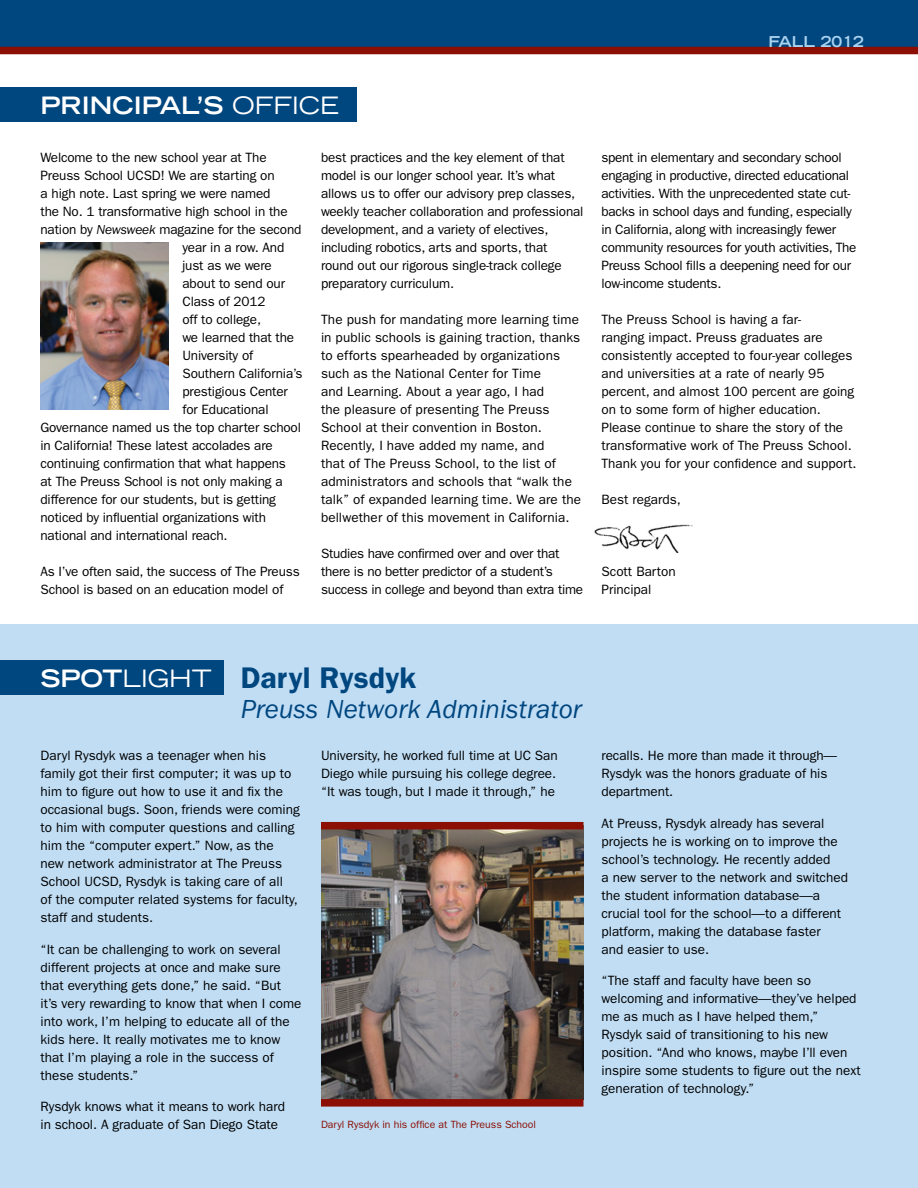
<style>
.page{position:relative;width:918px;height:1188px;background:#fff}
.page>*{position:absolute;margin:0;border:0;box-sizing:border-box;transform-origin:0 0}
.t1{font:600 30px "Franklin Gothic";color:#00467f}
.t2{font:italic 27px "Franklin Gothic";color:#00467f}
.t3{font:expanded 24px "Trade Gothic LH";color:#fff}
.t4{font:700 expanded 24px "Trade Gothic LH";color:#fff}
.t5{font:700 expanded 15px "Trade Gothic LH";color:#acd4f1}
.t6{font:13.5px/18px "Franklin Gothic";color:#000}
.t7{font:13.5px/18px "Franklin Gothic";letter-spacing:-.02em;color:#000}
.t8{font:10.5px "Franklin Gothic";color:#8b0f04}
.s1{font-weight:700}
.s2{font-style:italic}
</style>
<div class="page">
<div style="left:0;top:624px;width:918px;height:564px;background:#c0ddf4"></div>
<div style="left:0;top:0;width:918px;height:54px;background:#00467f"></div>
<div style="left:0;top:47px;width:918px;height:7px;background:#8b0f04"></div>
<div style="left:0;top:87px;width:357px;height:35px;background:#00467f"></div>
<img style="left:594px;top:524px;width:99px;height:28px">
<div style="left:0;top:660px;width:224px;height:34px;background:#00467f"></div>
<img style="left:40px;top:243px;width:129px;height:167px">
<img style="left:321px;top:829px;width:262px;height:270px">
<div style="left:321px;top:822px;width:262px;height:7px;background:#8b0f04"></div>
<div style="left:321px;top:1099px;width:262px;height:8px;background:#8b0f04"></div>
<p class="t5" style="left:769px;top:32px;width:97px">FALL 2012</p>
<h3 class="t4" style="left:40px;top:89px;width:111px">PRI NCIPAL</h3>
<h3 class="t3" style="left:197px;top:89px;width:144px"><span class="s1">’S</span> Office</h3>
<p class="t6" style="left:40px;top:149px;width:228px">Welcome to the new school year at The</p>
<p class="t6" style="left:40px;top:167px;width:236px">Preuss School UCSD! We are starting on</p>
<p class="t6" style="left:40px;top:185px;width:231px">a high note. Last spring we were named</p>
<p class="t6" style="left:40px;top:203px;width:249px">the No. 1 transformative high school in the</p>
<p class="t6" style="left:40px;top:220px;width:263px">nation by <span class="s2">Newsweek</span> magazine for the second</p>
<p class="t6" style="left:182px;top:238px;width:103px">year in a row. And</p>
<p class="t6" style="left:182px;top:256px;width:91px">just as we were</p>
<p class="t6" style="left:182px;top:274px;width:104px">about to send our</p>
<p class="t6" style="left:182px;top:292px;width:84px">Class of 2012</p>
<p class="t6" style="left:182px;top:310px;width:80px">off to college,</p>
<p class="t6" style="left:182px;top:328px;width:113px">we learned that the</p>
<p class="t6" style="left:182px;top:346px;width:72px">University of</p>
<p class="t6" style="left:182px;top:364px;width:122px">Southern California’s</p>
<p class="t6" style="left:182px;top:382px;width:107px">prestigious Center</p>
<p class="t6" style="left:182px;top:400px;width:88px">for Educational</p>
<p class="t6" style="left:40px;top:418px;width:262px">Governance named us the top charter school</p>
<p class="t6" style="left:40px;top:436px;width:234px">in California! These latest accolades are</p>
<p class="t6" style="left:40px;top:454px;width:247px">continuing confirmation that what happens</p>
<p class="t6" style="left:40px;top:472px;width:244px">at The Preuss School is not only making a</p>
<p class="t6" style="left:40px;top:490px;width:237px">difference for our students, but is getting</p>
<p class="t6" style="left:40px;top:508px;width:227px">noticed by influential organizations with</p>
<p class="t6" style="left:40px;top:526px;width:189px">national and international reach.</p>
<p class="t6" style="left:40px;top:562px;width:261px">As I’ve often said, the success of The Preuss<br>School is based on an education model of</p>
<p class="t6" style="left:321px;top:148px;width:264px">best practices and the key element of that model is our longer school year. It’s what allows us to offer our advisory prep classes, weekly teacher collaboration and professional development, and a variety of electives, including robotics, arts and sports, that round out our rigorous single-track college preparatory curriculum.</p>
<p class="t6" style="left:321px;top:310px;width:262px">The push for mandating more learning time in public schools is gaining traction, thanks to efforts spearheaded by organizations such as the National Center for Time<br>and Learning. About a year ago, I had<br>the pleasure of presenting The Preuss School at their convention in Boston.<br>Recently, I have added my name, and<br>that of The Preuss School, to the list of administrators and schools that “walk the talk” of expanded learning time. We are the bellwether of this movement in California.</p>
<p class="t7" style="left:321px;top:544px;width:264px">Studies have confirmed over and over that there is no better predictor of a student’s success in college and beyond than extra time</p>
<p class="t7" style="left:602px;top:148px;width:257px">spent in elementary and secondary school engaging in productive, directed educational activities. With the unprecedented state cut&shy;backs in school days and funding, especially in California, along with increasingly fewer community resources for youth activities, The Preuss School fills a deepening need for our low-income students.</p>
<p class="t6" style="left:602px;top:310px;width:257px">The Preuss School is having a far-<br>ranging impact. Preuss graduates are consistently accepted to four-year colleges and universities at a rate of nearly 95 percent, and almost 100 percent are going on to some form of higher education.<br>Please continue to share the story of the transformative work of The Preuss School.<br>Thank you for your confidence and support.</p>
<p class="t6" style="left:602px;top:490px;width:81px">Best regards,</p>
<p class="t6" style="left:602px;top:562px;width:76px">Scott Barton<br>Principal</p>
<h3 class="t3" style="left:40px;top:662px;width:150px"><span class="s1">SPOT</span>light</h3>
<h1 class="t1" style="left:241px;top:660px;width:177px">Daryl Rysdyk</h1>
<h2 class="t2" style="left:241px;top:694px;width:343px">Preuss Network Administrator</h2>
<p class="t6" style="left:40px;top:747px;width:261px">Daryl Rysdyk was a teenager when his family got their first computer; it was up to him to figure out how to use it and fix the occasional bugs. Soon, friends were coming to him with computer questions and calling him the “computer expert.” Now, as the new network administrator at The Preuss School UCSD, Rysdyk is taking care of all<br>of the computer related systems for faculty, staff and students.</p>
<p class="t6" style="left:40px;top:940px;width:263px">“It can be challenging to work on several different projects at once and make sure that everything gets done,” he said. “But<br>it’s very rewarding to know that when I come into work, I’m helping to educate all of the kids here. It really motivates me to know that I’m playing a role in the success of these students.”</p>
<p class="t6" style="left:40px;top:1098px;width:246px">Rysdyk knows what it means to work hard in school. A graduate of San Diego State</p>
<p class="t6" style="left:321px;top:747px;width:238px">University, he worked full time at UC San<br>Diego while pursuing his college degree. “It was tough, but I made it through,” he</p>
<p class="t6" style="left:602px;top:747px;width:237px">recalls. He more than made it through—<br>Rysdyk was the honors graduate of his department.</p>
<p class="t6" style="left:602px;top:814px;width:248px">At Preuss, Rysdyk already has several projects he is working on to improve the school’s technology. He recently added<br>a new server to the network and switched the student information database—a crucial tool for the school—to a different platform, making the database faster<br>and easier to use.</p>
<p class="t6" style="left:602px;top:972px;width:261px">“The staff and faculty have been so welcoming and informative—they’ve helped me as much as I have helped them,” Rysdyk said of transitioning to his new position. “And who knows, maybe I’ll even inspire some students to figure out the next generation of technology.”</p>
<p class="t8" style="left:321px;top:1118px;width:217px">Daryl Rysdyk in his office at The Preuss School</p>
</div>
